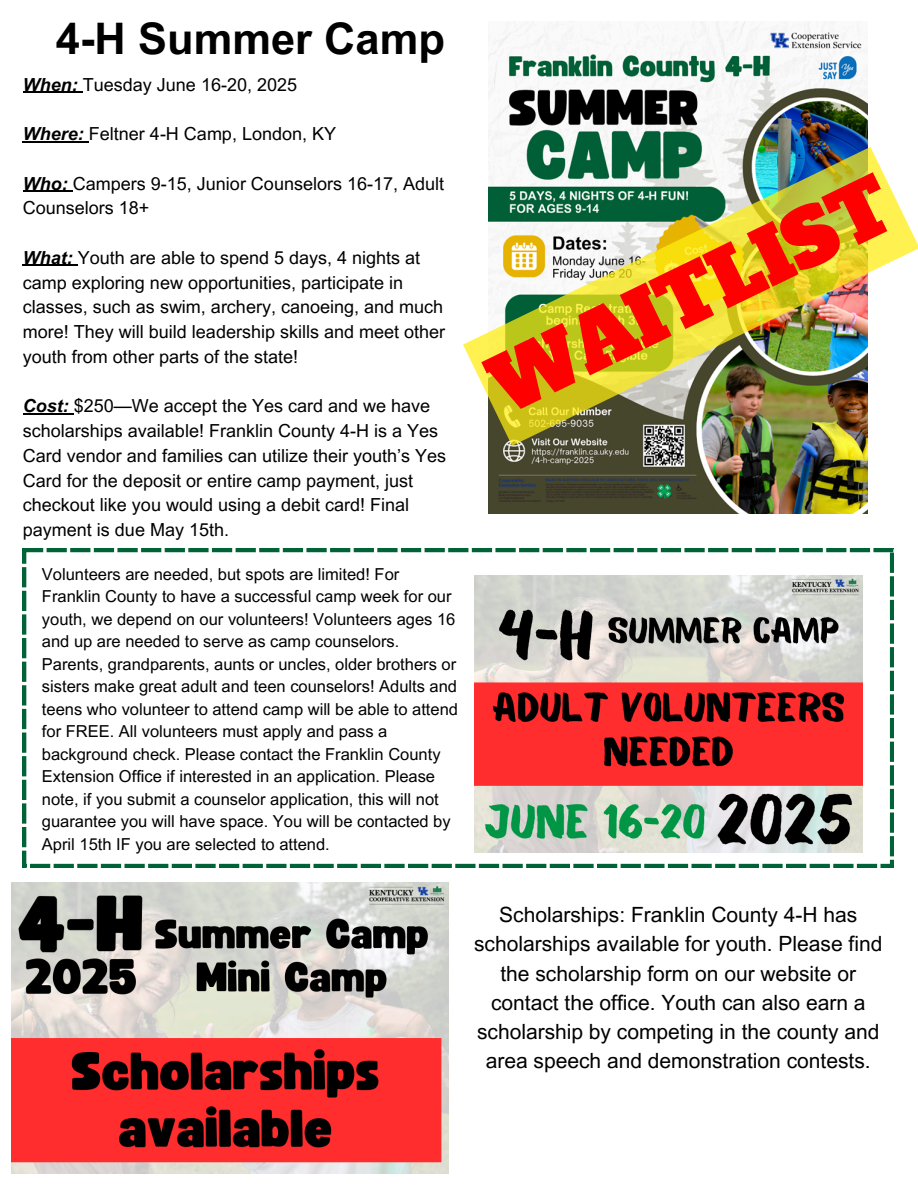
<style>
.page{position:relative;width:918px;height:1188px;background:#fff}
.page>*{position:absolute;margin:0;border:0;box-sizing:border-box;transform-origin:0 0}
.t1{font:76.2px "Alfa Slab One";color:#f00}
.t2{font:700 43.5px "Arial MT Pro";color:#000}
.t3{font:21px/29.2px "Arial MT Pro";color:#000;text-align:center}
.t4{font:18px/24.8px "Arial MT Pro";color:#000}
.t5{font:16.5px/22.5px "Arial MT Pro";color:#000}
.s1{font-weight:700;font-style:italic}
</style>
<div class="page">
<hr style="left:23px;top:92px;width:60px;height:1px;background:#000">
<hr style="left:23px;top:141px;width:66px;height:1px;background:#000">
<hr style="left:23px;top:191px;width:50px;height:1px;background:#000">
<hr style="left:23px;top:265px;width:55px;height:1px;background:#000">
<hr style="left:23px;top:413px;width:51px;height:2px;background:#000">
<img style="left:488px;top:21px;width:380px;height:492px">
<img style="left:463px;top:147px;width:455px;height:299px">
<svg style="left:23px;top:549px;width:870px;height:318px"></svg>
<img style="left:475px;top:575px;width:388px;height:278px">
<img style="left:12px;top:882px;width:436px;height:292px">
<p class="t2" style="left:56px;top:22px;width:391px">4-H Summer Camp</p>
<h2 class="t4" style="left:23px;top:74px;width:276px"><span class="s1">When:</span> Tuesday June 16-20, 2025</h2>
<p class="t4" style="left:23px;top:124px;width:315px"><span class="s1">Where:</span> Feltner 4-H Camp, London, KY</p>
<p class="t4" style="left:23px;top:173px;width:423px"><span class="s1">Who:</span> Campers 9-15, Junior Counselors 16-17, Adult<br>Counselors 18+</p>
<p class="t4" style="left:23px;top:247px;width:424px"><span class="s1">What:</span> Youth are able to spend 5 days, 4 nights at camp exploring new opportunities, participate in classes, such as swim, archery, canoeing, and much more! They will build leadership skills and meet other youth from other parts of the state!</p>
<p class="t4" style="left:23px;top:396px;width:425px"><span class="s1">Cost:</span> $250—We accept the Yes card and we have scholarships available! Franklin County 4-H is a Yes Card vendor and families can utilize their youth’s Yes Card for the deposit or entire camp payment, just checkout like you would using a debit card! Final payment is due May 15th.</p>
<p class="t5" style="left:42px;top:565px;width:418px">Volunteers are needed, but spots are limited! For Franklin County to have a successful camp week for our youth, we depend on our volunteers! Volunteers ages 16 and up are needed to serve as camp counselors.<br>Parents, grandparents, aunts or uncles, older brothers or sisters make great adult and teen counselors! Adults and teens who volunteer to attend camp will be able to attend for FREE. All volunteers must apply and pass a background check. Please contact the Franklin County Extension Office if interested in an application. Please note, if you submit a counselor application, this will not guarantee you will have space. You will be contacted by April 15th IF you are selected to attend.</p>
<p class="t1" style="left:472px;top:345px;width:439px;rotate:-26deg">WAITLIST</p>
<h1 class="t3" style="left:474px;top:903px;width:410px">Scholarships: Franklin County 4-H has scholarships available for youth. Please find the scholarship form on our website or contact the office. Youth can also earn a scholarship by competing in the county and area speech and demonstration contests.</h1>
</div>
